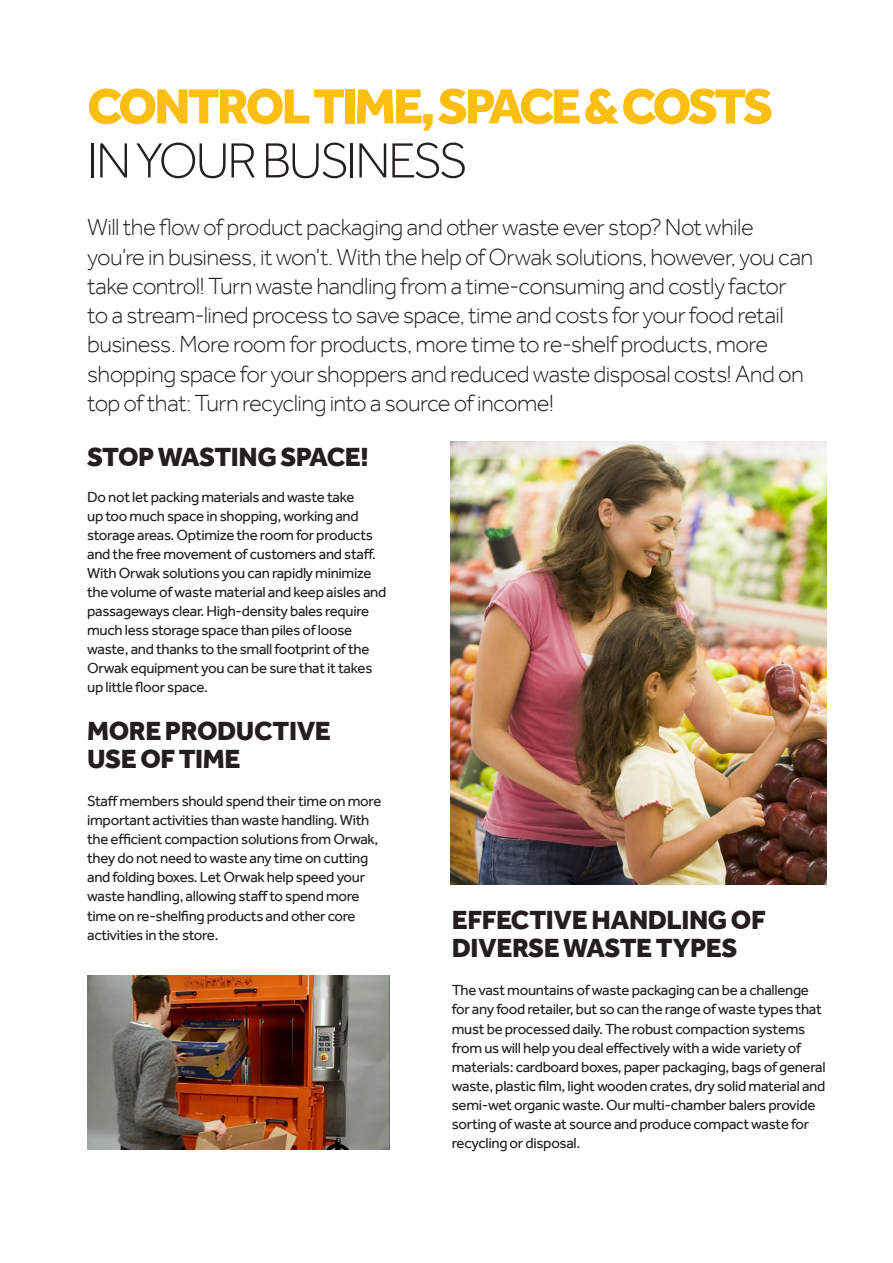
<style>
.page{position:relative;width:893px;height:1263px;background:#fff}
.page>*{position:absolute;margin:0;border:0;box-sizing:border-box;transform-origin:0 0}
.t1{font:800 51px "Effra";letter-spacing:-.055em;color:#fdbe12}
.t2{font:300 51px "Effra";letter-spacing:-.05em;color:#231f20}
.t3{font:800 27px/28.5px "Effra";letter-spacing:-.015em;color:#231f20}
.Big_Paragraph_2{font:300 24px/29.2px "Effra";letter-spacing:-.025em;color:#231f20}
.t4{font:15px/19px "Effra";letter-spacing:-.02em;color:#231f20}
</style>
<div class="page">
<img style="left:451px;top:442px;width:375px;height:442px">
<img style="left:87px;top:976px;width:302px;height:173px">
<p class="t1" style="left:87px;top:75px;width:687px">CONTROL TIME, SPACE &amp; COSTS</p>
<p class="t2" style="left:87px;top:132px;width:382px">IN YOUR BUSINESS</p>
<p class="Big_Paragraph_2" style="left:87px;top:213px;width:728px">Will the flow of product packaging and other waste ever stop? Not while you’re in business, it won’t. With the help of Orwak solutions, however, you can take control! Turn waste handling from a time-consuming and costly factor to a stream-lined process to save space, time and costs for your food retail business. More room for products, more time to re-shelf products, more shopping space for your shoppers and reduced waste disposal costs! And on top of that: Turn recycling into a source of income!</p>
<p class="t3" style="left:87px;top:442px;width:283px">STOP WASTING SPACE!</p>
<p class="t4" style="left:87px;top:487px;width:301px">Do not let packing materials and waste take<br>up too much space in shopping, working and storage areas. Optimize the room for products and the free movement of customers and staff.<br>With Orwak solutions you can rapidly minimize the volume of waste material and keep aisles and passageways clear. High-density bales require much less storage space than piles of loose waste, and thanks to the small footprint of the Orwak equipment you can be sure that it takes up little floor space.</p>
<p class="t3" style="left:87px;top:716px;width:245px">MORE PRODUCTIVE<br>USE OF TIME</p>
<p class="t4" style="left:87px;top:791px;width:296px">Staff members should spend their time on more important activities than waste handling. With the efficient compaction solutions from Orwak, they do not need to waste any time on cutting and folding boxes. Let Orwak help speed your waste handling, allowing staff to spend more time on re-shelfing products and other core activities in the store.</p>
<p class="t3" style="left:452px;top:905px;width:315px">EFFECTIVE HANDLING OF<br>DIVERSE WASTE TYPES</p>
<p class="t4" style="left:452px;top:981px;width:375px">The vast mountains of waste packaging can be a challenge for any food retailer, but so can the range of waste types that must be processed daily. The robust compaction systems from us will help you deal effectively with a wide variety of materials: cardboard boxes, paper packaging, bags of general waste, plastic film, light wooden crates, dry solid material and semi-wet organic waste. Our multi-chamber balers provide sorting of waste at source and produce compact waste for recycling or disposal.</p>
</div>
